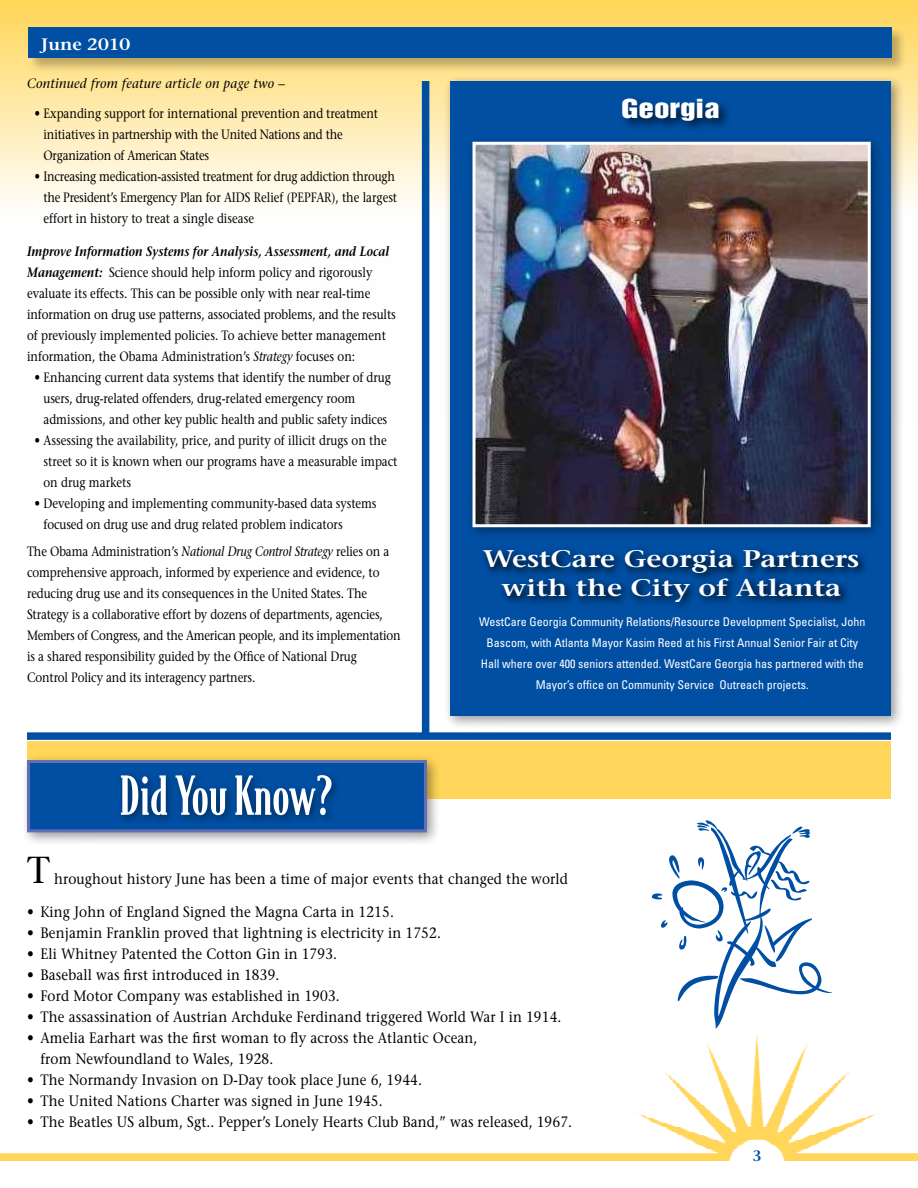
<style>
.page{position:relative;width:918px;height:1188px;background:#fff}
.page>*{position:absolute;margin:0;border:0;box-sizing:border-box;transform-origin:0 0}
.t1{font:500 51px "Bodega Serif";color:#fff}
.t2{font:37.5px "Stone Serif";color:#000}
.t3{font:600 24px/28.8px "Stone Serif";color:#fff;text-align:center;scale:1.2 1}
.t4{font:24px "Helvetica Inserat";color:#fff;scale:1.3 1}
.t5{font:600 16.5px "Stone Serif";color:#fff;scale:1.1 1}
.t6{font:15px/21px "Stone Serif";letter-spacing:.01em;color:#000;scale:.9 1}
.t7{font:600 15px "Stone Serif";color:#004fa3}
.t8{font:13.5px/21px "Stone Serif";letter-spacing:-.01em;color:#000;scale:.85 1}
.t9{font:italic 13.5px "Stone Serif";letter-spacing:.02em;color:#000;scale:.95 1}
.t10{font:condensed 12px/21px "Univers";color:#fff;text-align:center}
.s1{font-weight:600;font-style:italic}
.s2{font-style:italic}
</style>
<div class="page">
<svg style="left:0;top:0;width:918px;height:418px"></svg>
<img style="left:0;top:1034px;width:918px;height:127px">
<div style="left:27px;top:26px;width:881px;height:48px;background:#000;opacity:.26"></div>
<div style="left:28px;top:27px;width:864px;height:31px;background:#004fa3"></div>
<svg style="left:652px;top:820px;width:181px;height:209px"></svg>
<div style="left:422px;top:81px;width:7px;height:658px;background:#004fa3"></div>
<div style="left:27px;top:741px;width:864px;height:58px;background:#ffd659"></div>
<div style="left:20px;top:753px;width:421px;height:93px;background:#000;opacity:.4"></div>
<div style="left:27px;top:760px;width:400px;height:72px;background:#004fa3;border:3px solid #606fb4"></div>
<div style="left:115px;top:770px;width:226px;height:56px;background:#000;opacity:.46"></div>
<div style="left:27px;top:732px;width:864px;height:8px;background:#004fa3"></div>
<div style="left:443px;top:74px;width:462px;height:655px;background:#000;opacity:.4"></div>
<div style="left:450px;top:81px;width:441px;height:635px;background:#004fa3"></div>
<div style="left:465px;top:134px;width:419px;height:406px;background:#000;opacity:.4"></div>
<img style="left:476px;top:146px;width:391px;height:377px">
<div style="left:472px;top:142px;width:399px;height:385px;border:3px solid #fff"></div>
<div style="left:619px;top:95px;width:113px;height:39px;background:#000;opacity:.64"></div>
<svg style="left:483px;top:548px;width:383px;height:61px"></svg>
<p class="t5" style="left:41px;top:34px;width:82px">June 2010</p>
<p class="t9" style="left:27px;top:75px;width:273px">Continued from feature article on page two –</p>
<p class="t8" style="left:44px;top:103px;width:395px;text-indent:-9px">• Expanding support for international prevention and treatment initiatives in partnership with the United Nations and the<br>Organization of American States</p>
<p class="t8" style="left:44px;top:166px;width:418px;text-indent:-9px">• Increasing medication-assisted treatment for drug addiction through the President’s Emergency Plan for AIDS Relief (PEPFAR), the largest effort in history to treat a single disease</p>
<p class="t8" style="left:27px;top:241px;width:435px"><span class="s1">Improve Information Systems for Analysis, Assessment, and Local Management:</span> Science should help inform policy and rigorously evaluate its effects. This can be possible only with near real-time information on drug use patterns, associated problems, and the results of previously implemented policies. To achieve better management information, the Obama Administration’s <span class="s2">Strategy</span> focuses on:</p>
<p class="t8" style="left:44px;top:367px;width:410px;text-indent:-9px">• Enhancing current data systems that identify the number of drug users, drug-related offenders, drug-related emergency room admissions, and other key public health and public safety indices</p>
<p class="t8" style="left:44px;top:430px;width:418px;text-indent:-9px">• Assessing the availability, price, and purity of illicit drugs on the street so it is known when our programs have a measurable impact on drug markets</p>
<p class="t8" style="left:44px;top:493px;width:393px;text-indent:-9px">• Developing and implementing community-based data systems focused on drug use and drug related problem indicators</p>
<p class="t8" style="left:27px;top:541px;width:441px">The Obama Administration’s <span class="s2">National Drug Control Strategy</span> relies on a comprehensive approach, informed by experience and evidence, to reducing drug use and its consequences in the United States. The Strategy is a collaborative effort by dozens of departments, agencies, Members of Congress, and the American people, and its implementation is a shared responsibility guided by the Office of National Drug Control Policy and its interagency partners.</p>
<h1 class="t1" style="left:120px;top:765px;width:215px">Did You Know?</h1>
<h3 class="t4" style="left:621px;top:94px;width:78px">GEORGIA</h3>
<h3 class="t3" style="left:483px;top:544px;width:315px">WestCare Georgia Partners with the City of Atlanta</h3>
<p class="t10" style="left:479px;top:611px;width:388px">WestCare Georgia Community Relations/Resource Development Specialist, John Bascom, with Atlanta Mayor Kasim Reed at his First Annual Senior Fair at City Hall where over 400 seniors attended. WestCare Georgia has partnered with the Mayor’s office on Community Service Outreach projects.</p>
<h2 class="t2" style="left:27px;top:848px;width:24px">T</h2>
<p class="t6" style="left:54px;top:868px;width:573px">hroughout history June has been a time of major events that changed the world</p>
<p class="t6" style="left:27px;top:901px;width:409px">• King John of England Signed the Magna Carta in 1215.</p>
<p class="t6" style="left:27px;top:922px;width:461px">• Benjamin Franklin proved that lightning is electricity in 1752.</p>
<p class="t6" style="left:27px;top:943px;width:346px">• Eli Whitney Patented the Cotton Gin in 1793.</p>
<p class="t6" style="left:27px;top:964px;width:282px">• Baseball was first introduced in 1839.</p>
<p class="t6" style="left:27px;top:985px;width:349px">• Ford Motor Company was established in 1903.</p>
<p class="t6" style="left:27px;top:1006px;width:595px">• The assassination of Austrian Archduke Ferdinand triggered World War I in 1914.</p>
<p class="t6" style="left:41px;top:1027px;width:487px;text-indent:-14px">• Amelia Earhart was the first woman to fly across the Atlantic Ocean, from Newfoundland to Wales, 1928.</p>
<p class="t6" style="left:27px;top:1069px;width:440px">• The Normandy Invasion on D-Day took place June 6, 1944.</p>
<p class="t6" style="left:27px;top:1090px;width:397px">• The United Nations Charter was signed in June 1945.</p>
<p class="t6" style="left:27px;top:1111px;width:607px">• The Beatles US album, Sgt.. Pepper’s Lonely Hearts Club Band,” was released, 1967.</p>
<p class="t7" style="left:753px;top:1147px;width:10px">3</p>
</div>
